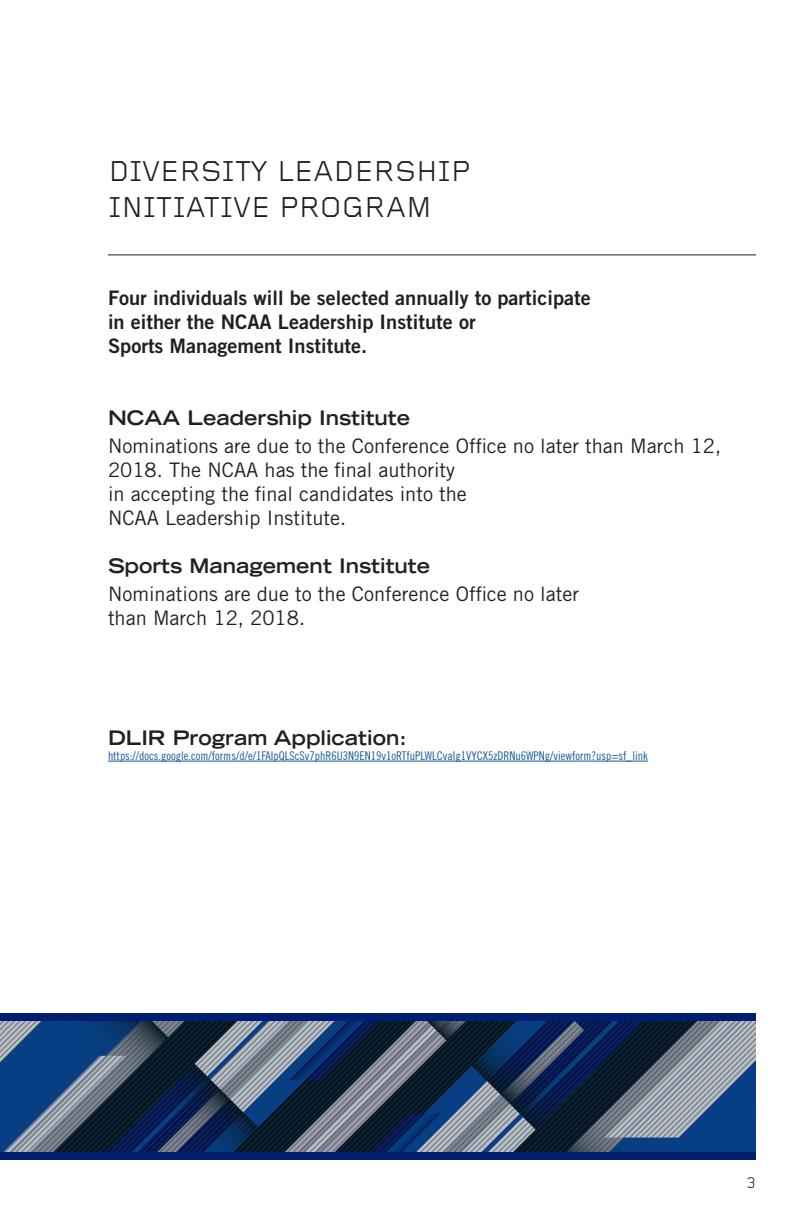
<style>
.page{position:relative;width:792px;height:1224px;background:#fff}
.page>*{position:absolute;margin:0;border:0;box-sizing:border-box;transform-origin:0 0}
.t1{font:29.8px/35.8px "Foundry Gridnik";color:#231f20}
.t2{font:20px/24px "Trade Gothic LT Std";color:#231f20}
.t3{font:20px/24px "Trade Gothic LT Std Bd 2";color:#231f20}
.t4{font:700 expanded 20px "Trade Gothic LT Std";color:#231f20}
.t5{font:16px "Foundry Gridnik";color:#231f20}
.t6{font:12px "Trade Gothic LT Std Cn 18";color:#175d9e}
</style>
<div class="page">
<svg style="left:0;top:1021px;width:756px;height:131px;background:#394f6c"></svg>
<div style="left:0;top:1013px;width:756px;height:8px;background:#001f70"></div>
<div style="left:0;top:1152px;width:756px;height:8px;background:#001f70"></div>
<hr style="left:108px;top:254px;width:648px;height:1px;background:#231f20">
<hr style="left:108px;top:761px;width:540px;height:1px;background:#175d9e">
<p class="t1" style="left:109px;top:155px;width:363px">DIVERSITY LEADERSHIP<br>INITIATIVE PROGRAM</p>
<p class="t3" style="left:108px;top:286px;width:484px">Four individuals will be selected annually to participate in either the NCAA Leadership Institute or<br>Sports Management Institute.</p>
<p class="t4" style="left:108px;top:405px;width:304px">NCAA Leadership Institute</p>
<p class="t2" style="left:108px;top:434px;width:615px">Nominations are due to the Conference Office no later than March 12, 2018. The NCAA has the final authority<br>in accepting the final candidates into the<br>NCAA Leadership Institute.</p>
<p class="t4" style="left:108px;top:553px;width:324px">Sports Management Institute</p>
<p class="t2" style="left:108px;top:582px;width:473px">Nominations are due to the Conference Office no later than March 12, 2018.</p>
<p class="t4" style="left:108px;top:725px;width:300px">DLIR Program Application:</p>
<p class="t6" style="left:108px;top:748px;width:541px">https://docs.google.com/forms/d/e/1FAIpQLScSv7phR6U3N9EN19v1oRTfuPLWLCvaIg1VYCX5zDRNu6WPNg/viewform?usp=sf_link</p>
<p class="t5" style="left:746px;top:1174px;width:11px">3</p>
</div>
